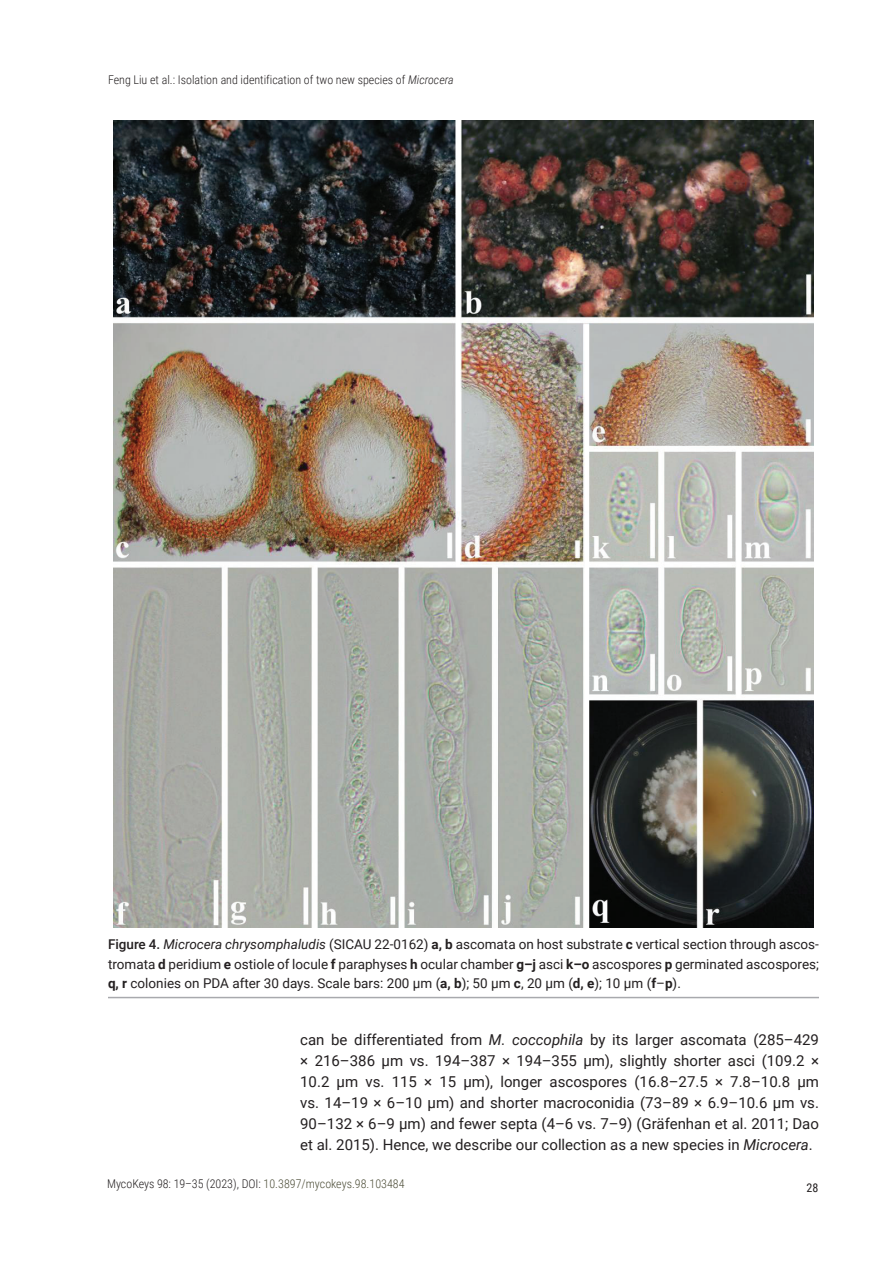
<style>
.page{position:relative;width:893px;height:1263px;background:#fff}
.page>*{position:absolute;margin:0;border:0;box-sizing:border-box;transform-origin:0 0}
.Body_text{font:15px/21px "Roboto";color:#231f20;text-align:justify}
.FIG_-_Caption{font:13.5px/19.8px "Roboto";color:#231f20;text-align:justify}
.t1{font:300 12px "Roboto Condensed";color:#231f20}
.t2{font:12px "Roboto Condensed";color:#231f20}
.s1{font-style:italic}
.s2{font-weight:500}
.s3{font-weight:700}
.s4{color:#4c4d37}
</style>
<div class="page">
<img style="left:114px;top:121px;width:699px;height:807px">
<hr style="left:108px;top:997px;width:711px;height:1px;background:#a8a9ad">
<p class="t1" style="left:108px;top:71px;width:347px">Feng Liu et al.: Isolation and identification of two new species of <span class="s1">Microcera</span></p>
<p class="FIG_-_Caption" style="left:108px;top:933px;width:712px"><span class="s2">Figure 4.</span> <span class="s1">Microcera chrysomphaludis</span> (SICAU 22-0162) <span class="s3">a, b</span> ascomata on host substrate <span class="s3">c</span> vertical section through ascos&shy;tromata <span class="s3">d</span> peridium <span class="s3">e</span> ostiole of locule <span class="s3">f</span> paraphyses <span class="s3">h</span> ocular chamber <span class="s3">g–j</span> asci <span class="s3">k–o</span> ascospores <span class="s3">p</span> germinated ascospores; <span class="s3">q, r</span> colonies on PDA after 30 days. Scale bars: 200 µm (<span class="s3">a, b</span>); 50 µm <span class="s3">c</span>, 20 µm (<span class="s3">d, e</span>); 10 µm (<span class="s3">f</span>–<span class="s3">p</span>).</p>
<p class="Body_text" style="left:300px;top:1028px;width:520px">can be differentiated from <span class="s1">M. coccophila</span> by its larger ascomata (285–429 × 216–386 µm vs. 194–387 × 194–355 μm), slightly shorter asci (109.2 × 10.2 μm vs. 115 × 15 µm), longer ascospores (16.8–27.5 × 7.8–10.8 μm vs. 14–19 × 6–10 μm) and shorter macroconidia (73–89 × 6.9–10.6 µm vs.<br>90–132 × 6–9 µm) and fewer septa (4–6 vs. 7–9) (Gräfenhan et al. 2011; Dao et al. 2015). Hence, we describe our collection as a new species in <span class="s1">Microcera</span>.</p>
<p class="t1" style="left:107px;top:1175px;width:299px">MycoKeys 98: 19–35 (2023), DOI: <span class="s4">10.3897/mycokeys.98.103484</span></p>
<p class="t2" style="left:806px;top:1179px;width:13px">28</p>
</div>
